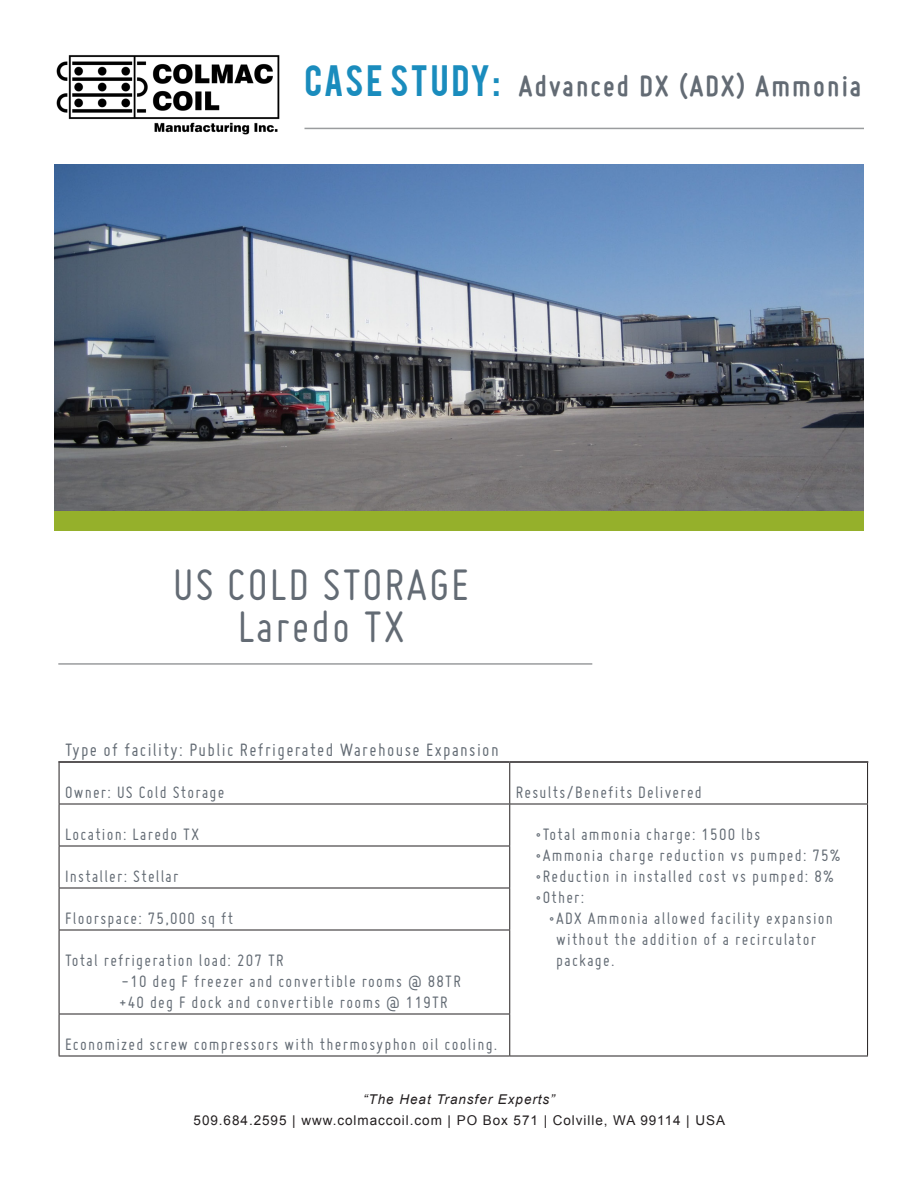
<style>
.page{position:relative;width:918px;height:1188px;background:#fff}
.page>*{position:absolute;margin:0;border:0;box-sizing:border-box;transform-origin:0 0}
.Left_column_heading{font:48px "Miso";letter-spacing:.045em;color:#636b74}
.t1{font:700 31.5px "Miso";letter-spacing:.07em;color:#636b74}
.t2{font:19.5px "Miso";letter-spacing:.07em;color:#636b74}
.t3{font:18px/21px "Miso";letter-spacing:.07em;color:#636b74}
.t4{font:13.5px "Arial";letter-spacing:.07em;color:#231f20}
.t5{font:italic 13.5px "Arial";letter-spacing:.07em;color:#231f20}
.s1{font-family:"Bebas";font-weight:400;font-size:34.5px;color:#1a8cbd}
</style>
<div class="page">
<div style="left:54px;top:510px;width:810px;height:21px;background:#95b02b"></div>
<hr style="left:304px;top:128px;width:560px;height:1px;background:#9a9c9e">
<hr style="left:58px;top:663px;width:534px;height:2px;background:#9a9c9e">
<img style="left:56px;top:55px;width:224px;height:80px">
<hr style="left:59px;top:763px;width:1px;height:41px;background:#231f20">
<hr style="left:59px;top:804px;width:451px;height:1px;background:#231f20">
<hr style="left:59px;top:804px;width:1px;height:42px;background:#231f20">
<hr style="left:59px;top:846px;width:451px;height:1px;background:#231f20">
<hr style="left:59px;top:846px;width:1px;height:42px;background:#231f20">
<hr style="left:59px;top:888px;width:451px;height:1px;background:#231f20">
<hr style="left:59px;top:888px;width:1px;height:42px;background:#231f20">
<hr style="left:59px;top:930px;width:451px;height:1px;background:#231f20">
<hr style="left:59px;top:930px;width:1px;height:84px;background:#231f20">
<hr style="left:59px;top:1014px;width:451px;height:1px;background:#231f20">
<hr style="left:59px;top:1014px;width:1px;height:42px;background:#231f20">
<hr style="left:59px;top:1056px;width:451px;height:1px;background:#231f20">
<hr style="left:509px;top:763px;width:1px;height:41px;background:#231f20">
<hr style="left:867px;top:763px;width:1px;height:41px;background:#231f20">
<hr style="left:510px;top:804px;width:358px;height:1px;background:#231f20">
<hr style="left:509px;top:804px;width:1px;height:42px;background:#231f20">
<hr style="left:867px;top:804px;width:1px;height:42px;background:#231f20">
<hr style="left:509px;top:846px;width:1px;height:42px;background:#231f20">
<hr style="left:867px;top:846px;width:1px;height:42px;background:#231f20">
<hr style="left:509px;top:888px;width:1px;height:42px;background:#231f20">
<hr style="left:867px;top:888px;width:1px;height:42px;background:#231f20">
<hr style="left:509px;top:930px;width:1px;height:84px;background:#231f20">
<hr style="left:867px;top:930px;width:1px;height:84px;background:#231f20">
<hr style="left:509px;top:1014px;width:1px;height:42px;background:#231f20">
<hr style="left:867px;top:1014px;width:1px;height:42px;background:#231f20">
<hr style="left:510px;top:1056px;width:358px;height:1px;background:#231f20">
<hr style="left:58px;top:761px;width:452px;height:2px;background:#231f20">
<hr style="left:510px;top:761px;width:358px;height:2px;background:#231f20">
<img style="left:54px;top:164px;width:810px;height:347px">
<h2 class="t1" style="left:304px;top:68px;width:558px"><span class="s1">CASE STUDY:</span> Advanced DX (ADX) Ammonia</h2>
<p class="Left_column_heading" style="left:173px;top:558px;width:297px">US COLD STORAGE</p>
<p class="Left_column_heading" style="left:238px;top:600px;width:168px">Laredo TX</p>
<p class="t2" style="left:65px;top:739px;width:435px">Type of facility: Public Refrigerated Warehouse Expansion</p>
<p class="t3" style="left:65px;top:781px;width:161px">Owner: US Cold Storage</p>
<p class="t3" style="left:516px;top:781px;width:188px">Results/Benefits Delivered</p>
<p class="t3" style="left:65px;top:823px;width:135px">Location: Laredo TX</p>
<p class="t3" style="left:536px;top:823px;width:226px">•Total ammonia charge: 1500 lbs</p>
<p class="t3" style="left:536px;top:844px;width:306px">•Ammonia charge reduction vs pumped: 75%</p>
<p class="t3" style="left:536px;top:865px;width:299px">•Reduction in installed cost vs pumped: 8%</p>
<p class="t3" style="left:536px;top:886px;width:50px">•Other:</p>
<p class="t3" style="left:556px;top:907px;width:278px;text-indent:-7px">•ADX Ammonia allowed facility expansion without the addition of a recirculator package.</p>
<p class="t3" style="left:65px;top:865px;width:115px">Installer: Stellar</p>
<p class="t3" style="left:65px;top:907px;width:170px">Floorspace: 75,000 sq ft</p>
<p class="t3" style="left:65px;top:949px;width:220px">Total refrigeration load: 207 TR</p>
<p class="t3" style="left:122px;top:970px;width:341px">-10 deg F freezer and convertible rooms @ 88TR</p>
<p class="t3" style="left:119px;top:991px;width:330px">+40 deg F dock and convertible rooms @ 119TR</p>
<p class="t3" style="left:65px;top:1033px;width:434px">Economized screw compressors with thermosyphon oil cooling.</p>
<p class="t5" style="left:363px;top:1091px;width:193px">“The Heat Transfer Experts”</p>
<p class="t4" style="left:194px;top:1111px;width:533px">509.684.2595 | www.colmaccoil.com | PO Box 571 | Colville, WA 99114 | USA</p>
</div>
